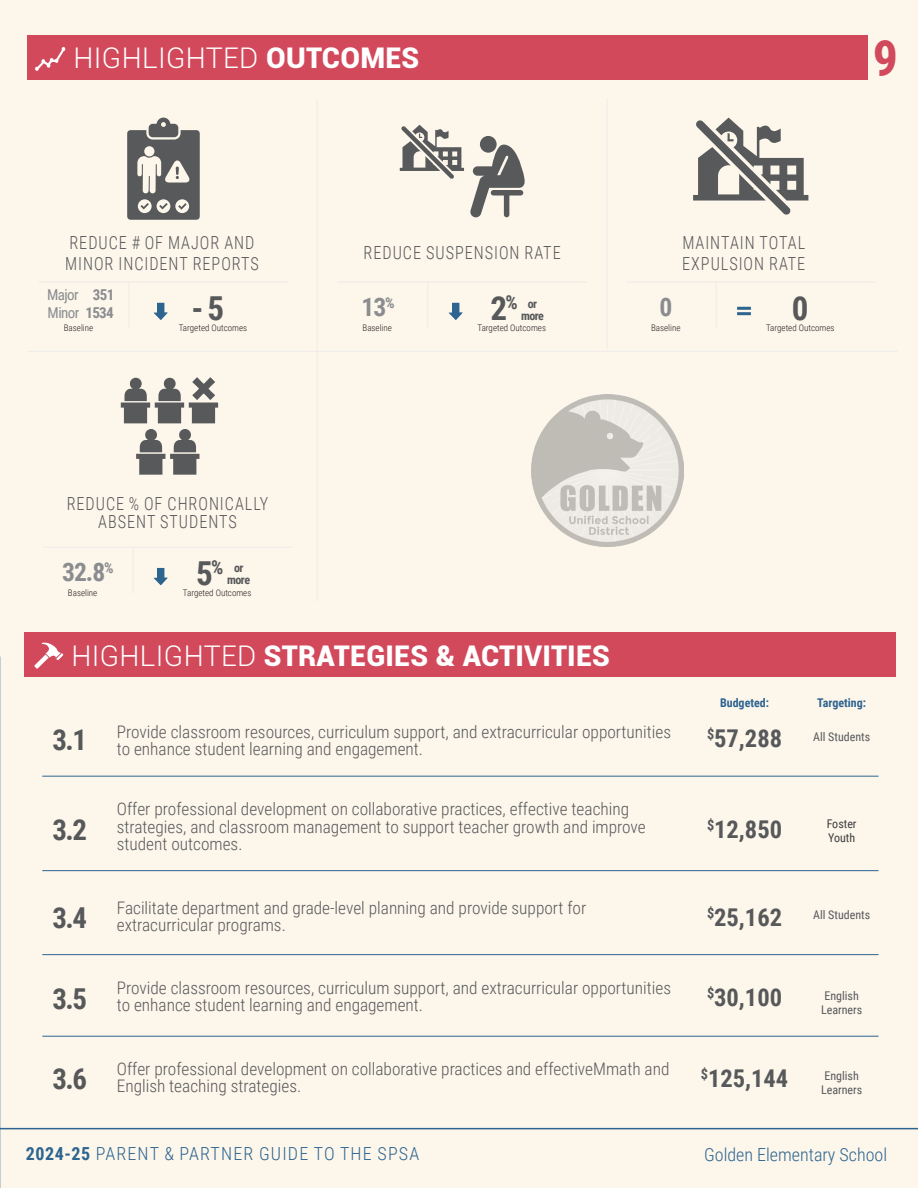
<style>
.page{position:relative;width:918px;height:1188px;background:#fcf6eb}
.page>*{position:absolute;margin:0;border:0;box-sizing:border-box;transform-origin:0 0}
.t1{font:700 49.95px "Roboto Condensed";color:#d2495c}
.t2{font:700 33px "Roboto Condensed";color:#57585a}
.t3{font:700 28.8px "Roboto Condensed";color:#57585a}
.t4{font:900 28.5px "Roboto";letter-spacing:.01em;color:#fff}
.t5{font:300 28.5px "Roboto";letter-spacing:.01em;color:#fff}
.t6{font:700 25.5px "Roboto Condensed";color:#8a8c8f}
.t7{font:700 24.45px "Roboto Condensed";color:#57585a}
.t8{font:300 18px/21px "Roboto Condensed";letter-spacing:.06em;color:#57585a;scale:.9 1}
.t9{font:300 18px "Roboto Condensed";letter-spacing:.065em;color:#2d6490}
.t10{font:300 18px "Roboto Condensed";color:#2d6490}
.t11{font:300 17.25px/17.2px "Roboto Condensed";color:#57585a}
.t12{font:15px "Roboto Condensed";letter-spacing:-.04em;color:#8a8c8f}
.t13{font:700 15px "Roboto Condensed";color:#8a8c8f}
.t14{font:12px/14.4px "Roboto Condensed";color:#59595c}
.t15{font:700 12px "Roboto Condensed";color:#2d6490}
.t16{font:700 12px/12px "Roboto Condensed";letter-spacing:-.05em;color:#57585a;text-align:center}
.t17{font:12px "Roboto Condensed";color:#3e3e3f}
.t18{font:300 9px "Roboto Condensed";color:#231f20}
.s1{font-weight:900}
.s2{font-weight:700}
.s3{font-weight:300}
</style>
<div class="page">
<hr style="left:0;top:1128px;width:918px;height:1px;background:#2d6490">
<div style="left:27px;top:36px;width:840px;height:44px;background:#d2495c"></div>
<svg style="left:35px;top:47px;width:31px;height:24px"></svg>
<hr style="left:317px;top:99px;width:1px;height:502px;background:#e1e2e4">
<hr style="left:607px;top:99px;width:1px;height:249px;background:#e1e2e4">
<hr style="left:28px;top:351px;width:870px;height:1px;background:#e1e2e4">
<hr style="left:337px;top:282px;width:250px;height:1px;background:#e1e2e4">
<hr style="left:427px;top:282px;width:1px;height:46px;background:#e1e2e4">
<hr style="left:39px;top:282px;width:249px;height:1px;background:#e1e2e4">
<hr style="left:129px;top:282px;width:1px;height:46px;background:#e1e2e4">
<svg style="left:693px;top:118px;width:115px;height:97px"></svg>
<svg style="left:127px;top:118px;width:73px;height:102px"></svg>
<div style="left:480px;top:136px;width:17px;height:17px;background:#58595b;border-radius:50%"></div>
<svg style="left:470px;top:142px;width:55px;height:75px"></svg>
<svg style="left:400px;top:125px;width:64px;height:54px"></svg>
<svg style="left:136px;top:429px;width:63px;height:46px"></svg>
<svg style="left:121px;top:377px;width:97px;height:46px"></svg>
<svg style="left:448px;top:303px;width:15px;height:17px"></svg>
<svg style="left:153px;top:303px;width:15px;height:17px"></svg>
<hr style="left:626px;top:282px;width:250px;height:1px;background:#e1e2e4">
<hr style="left:716px;top:282px;width:1px;height:46px;background:#e1e2e4">
<hr style="left:43px;top:547px;width:249px;height:1px;background:#e1e2e4">
<hr style="left:133px;top:548px;width:1px;height:45px;background:#e1e2e4">
<svg style="left:153px;top:568px;width:15px;height:17px"></svg>
<hr style="left:737px;top:307px;width:14px;height:3px;background:#2d6490">
<hr style="left:737px;top:312px;width:14px;height:3px;background:#2d6490">
<img style="left:531px;top:395px;width:152px;height:152px">
<div style="left:25px;top:633px;width:871px;height:44px;background:#d2495c"></div>
<svg style="left:34px;top:642px;width:29px;height:27px"></svg>
<hr style="left:42px;top:776px;width:837px;height:1px;background:#2d6490">
<hr style="left:42px;top:870px;width:837px;height:1px;background:#2d6490">
<hr style="left:42px;top:954px;width:837px;height:1px;background:#2d6490">
<hr style="left:42px;top:1036px;width:837px;height:1px;background:#2d6490">
<p class="t5" style="left:74px;top:39px;width:347px">HIGHLIGHTED <span class="s1">OUTCOMES</span></p>
<p class="t1" style="left:873px;top:23px;width:27px">9</p>
<p class="t8" style="left:65px;top:231px;width:217px">REDUCE # OF MAJOR AND<br>MINOR INCIDENT REPORTS</p>
<p class="t8" style="left:364px;top:241px;width:220px">REDUCE SUSPENSION RATE</p>
<p class="t8" style="left:682px;top:231px;width:138px">MAINTAIN TOTAL</p>
<p class="t8" style="left:682px;top:252px;width:138px">EXPULSION RATE</p>
<p class="t12" style="left:47px;top:285px;width:33px">Major</p>
<p class="t13" style="left:93px;top:285px;width:23px">351</p>
<p class="t18" style="left:64px;top:322px;width:31px">Baseline</p>
<p class="t18" style="left:179px;top:322px;width:70px">Targeted Outcomes</p>
<p class="t12" style="left:48px;top:302px;width:68px">Minor <span class="s2">1534</span></p>
<p class="t2" style="left:191px;top:285px;width:34px">- 5</p>
<p class="t2" style="left:490px;top:285px;width:29px">2<sup>%</sup></p>
<p class="t6" style="left:362px;top:289px;width:35px">13<sup>%</sup></p>
<p class="t18" style="left:363px;top:322px;width:31px">Baseline</p>
<p class="t18" style="left:478px;top:322px;width:70px">Targeted Outcomes</p>
<p class="t16" style="left:521px;top:297px;width:24px">or more</p>
<p class="t6" style="left:659px;top:289px;width:14px">0</p>
<p class="t2" style="left:792px;top:285px;width:18px">0</p>
<p class="t18" style="left:651px;top:322px;width:31px">Baseline</p>
<p class="t18" style="left:766px;top:322px;width:70px">Targeted Outcomes</p>
<p class="t8" style="left:67px;top:494px;width:226px;line-height:18px;text-align:center">REDUCE % OF CHRONICALLY<br>ABSENT STUDENTS</p>
<p class="t2" style="left:196px;top:550px;width:29px">5<sup>%</sup></p>
<p class="t6" style="left:62px;top:554px;width:53px">32.8<sup>%</sup></p>
<p class="t18" style="left:68px;top:587px;width:31px">Baseline</p>
<p class="t18" style="left:183px;top:587px;width:70px">Targeted Outcomes</p>
<p class="t16" style="left:227px;top:562px;width:24px">or more</p>
<p class="t4" style="left:71px;top:635px;width:540px"><span class="s3">HIGHLIGHTED</span> STRATEGIES &amp; ACTIVITIES</p>
<p class="t15" style="left:720px;top:695px;width:51px">Budgeted:</p>
<p class="t15" style="left:817px;top:695px;width:50px">Targeting:</p>
<p class="t3" style="left:53px;top:719px;width:36px">3.1</p>
<p class="t11" style="left:117px;top:722px;width:556px">Provide classroom resources, curriculum support, and extracurricular opportunities to enhance student learning and engagement.</p>
<p class="t7" style="left:707px;top:722px;width:77px"><sup>$</sup>57,288</p>
<p class="t14" style="left:813px;top:729px;width:59px">All Students</p>
<p class="t3" style="left:53px;top:810px;width:36px">3.2</p>
<p class="t11" style="left:117px;top:800px;width:531px">Offer professional development on collaborative practices, effective teaching strategies, and classroom management to support teacher growth and improve student outcomes.</p>
<p class="t7" style="left:707px;top:812px;width:77px"><sup>$</sup>12,850</p>
<p class="t17" style="left:827px;top:815px;width:31px">Foster</p>
<p class="t17" style="left:828px;top:829px;width:29px">Youth</p>
<p class="t3" style="left:53px;top:898px;width:36px">3.4</p>
<p class="t11" style="left:117px;top:898px;width:471px">Facilitate department and grade-level planning and provide support for extracurricular programs.</p>
<p class="t7" style="left:707px;top:900px;width:77px"><sup>$</sup>25,162</p>
<p class="t14" style="left:813px;top:907px;width:59px">All Students</p>
<p class="t3" style="left:53px;top:978px;width:36px">3.5</p>
<p class="t11" style="left:117px;top:979px;width:556px">Provide classroom resources, curriculum support, and extracurricular opportunities to enhance student learning and engagement.</p>
<p class="t7" style="left:707px;top:981px;width:77px"><sup>$</sup>30,100</p>
<p class="t14" style="left:821px;top:988px;width:43px">English<br>Learners</p>
<p class="t3" style="left:53px;top:1059px;width:36px">3.6</p>
<p class="t11" style="left:117px;top:1059px;width:554px">Offer professional development on collaborative practices and effectiveMmath and<br>English teaching strategies.</p>
<p class="t7" style="left:701px;top:1061px;width:89px"><sup>$</sup>125,144</p>
<p class="t14" style="left:821px;top:1068px;width:43px">English<br>Learners</p>
<p class="t9" style="left:26px;top:1141px;width:395px"><span class="s2">2024-25</span> PARENT &amp; PARTNER GUIDE TO THE SPSA</p>
<p class="t10" style="left:704px;top:1142px;width:184px">Golden Elementary School</p>
</div>
